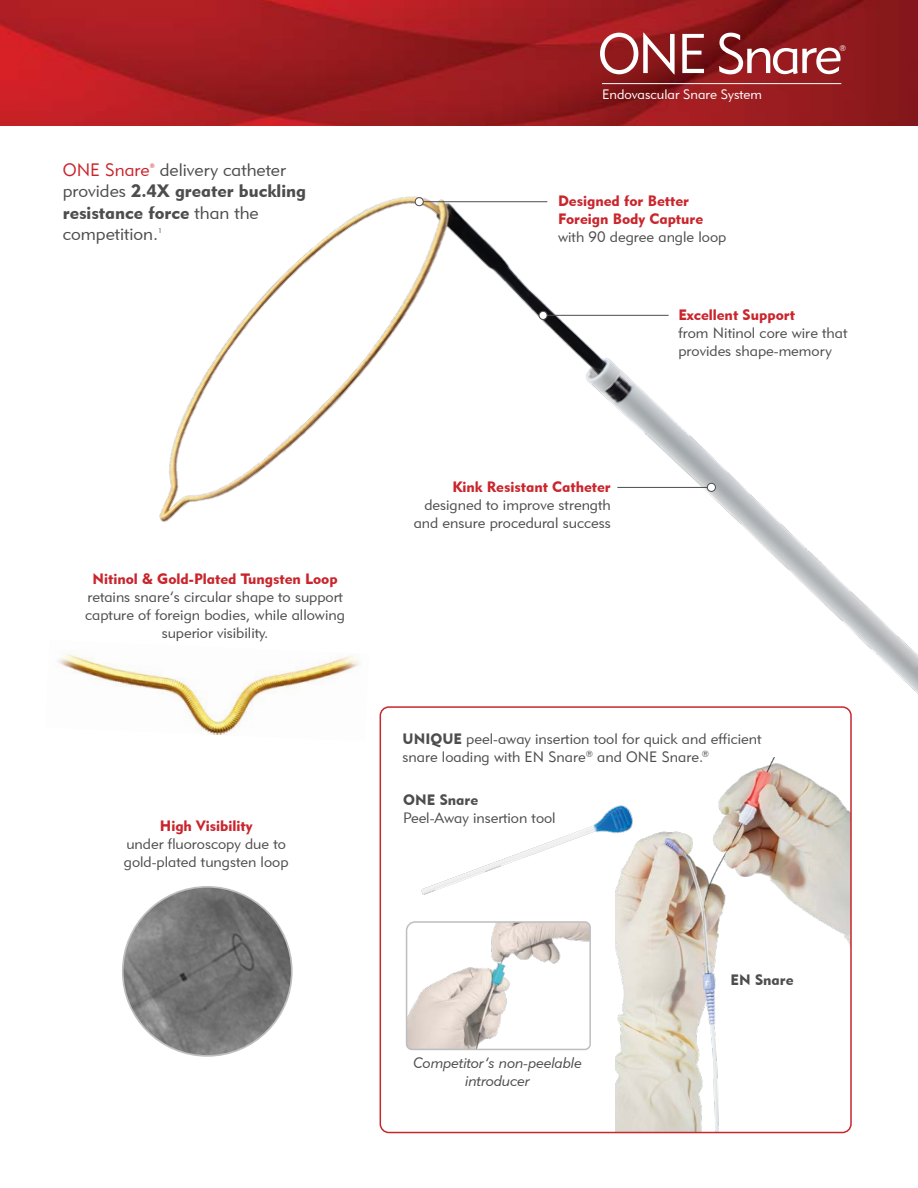
<style>
.page{position:relative;width:918px;height:1188px;background:#fff}
.page>*{position:absolute;margin:0;border:0;box-sizing:border-box;transform-origin:0 0}
.t1{font:55.35px "Geometric 415 BT Lite A";letter-spacing:-.05em;color:#fff}
.t2{font:17.85px/21.5px "Geometric 415 BT Black A";color:#4d4d4f}
.t3{font:17.85px "Geometric 415 BT Lite A";color:#4d4d4f}
.t4{font:17.85px "Geometric 415 BT Lite A";color:#c9252c}
.t5{font:15px/18px "Geometric 415 BT Lite A";color:#4d4d4f}
.t6{font:15px/18px "Geometric 415 BT Black A";color:#c9252c}
.t7{font:15px/18px "Geometric 415 BT Lite Italic A";color:#4d4d4f;text-align:center}
.t8{font:15px "Geometric 415 BT Black A";color:#4d4d4f}
.t9{font:13.65px "Geometric 415 BT Lite A";color:#fff}
.t10{font:8.1px "Geometric 415 BT Lite A";color:#fff}
.t11{font:7.05px "Geometric 415 BT Lite A";color:#4d4d4f}
.t12{font:6.15px "Geometric 415 BT Lite A";color:#c9252c}
.s1{font-family:"Geometric 415 BT Lite A"}
.s2{font-family:"Geometric 415 BT Black A"}
</style>
<div class="page">
<img style="left:0;top:0;width:918px;height:60px">
<img style="left:0;top:60px;width:918px;height:1074px">
<hr style="left:602px;top:83px;width:239px;height:1px;background:#fff">
<img style="left:615px;top:757px;width:235px;height:376px">
<img style="left:45px;top:640px;width:324px;height:101px">
<div style="left:380px;top:706px;width:472px;height:427px;border:2px solid #c9252c;border-radius:9px"></div>
<img style="left:123px;top:887px;width:169px;height:169px;border-radius:85px">
<hr style="left:419px;top:201px;width:128px;height:1px;background:#4d4d4f">
<div style="left:415px;top:198px;width:8px;height:8px;background:#fff;border-radius:50%"></div>
<div style="left:415px;top:197px;width:9px;height:9px;border:1px solid #4d4d4f;border-radius:50%"></div>
<hr style="left:543px;top:315px;width:126px;height:1px;background:#4d4d4f">
<div style="left:539px;top:311px;width:8px;height:8px;background:#fff;border-radius:50%"></div>
<div style="left:539px;top:311px;width:9px;height:9px;border:1px solid #4d4d4f;border-radius:50%"></div>
<hr style="left:617px;top:487px;width:95px;height:1px;background:#4d4d4f">
<div style="left:707px;top:483px;width:8px;height:8px;background:#fff;border-radius:50%"></div>
<div style="left:707px;top:483px;width:9px;height:9px;border:1px solid #4d4d4f;border-radius:50%"></div>
<img style="left:403px;top:785px;width:244px;height:139px">
<svg style="left:405px;top:921px;width:187px;height:130px"></svg>
<p class="t4" style="left:63px;top:158px;width:88px">ONE Snare</p>
<p class="t12" style="left:150px;top:162px;width:7px">®</p>
<p class="t3" style="left:160px;top:158px;width:127px">delivery catheter</p>
<p class="t2" style="left:63px;top:180px;width:245px"><span class="s1">provides</span> 2.4X greater buckling resistance force <span class="s1">than the</span></p>
<p class="t3" style="left:63px;top:223px;width:97px">competition.</p>
<p class="t11" style="left:158px;top:226px;width:5px">1</p>
<p class="t6" style="left:92px;top:570px;width:247px">Nitinol &amp; Gold-Plated Tungsten Loop</p>
<p class="t5" style="left:85px;top:588px;width:261px;text-align:center">retains snare’s circular shape to support capture of foreign bodies, while allowing superior visibility.</p>
<p class="t6" style="left:160px;top:817px;width:94px">High Visibility</p>
<p class="t5" style="left:124px;top:835px;width:166px">under fluoroscopy due to gold-plated tungsten loop</p>
<h1 class="t1" style="left:598px;top:20px;width:246px">ONE Snare</h1>
<p class="t10" style="left:840px;top:43px;width:8px">®</p>
<p class="t9" style="left:602px;top:86px;width:161px">Endovascular Snare System</p>
<p class="t6" style="left:558px;top:191px;width:147px">Designed for Better<br>Foreign Body Capture</p>
<p class="t5" style="left:558px;top:227px;width:170px">with 90 degree angle loop</p>
<p class="t6" style="left:452px;top:478px;width:160px">Kink Resistant Catheter</p>
<p class="t5" style="left:414px;top:496px;width:199px;text-align:right">designed to improve strength and ensure procedural success</p>
<p class="t6" style="left:678px;top:306px;width:118px">Excellent Support</p>
<p class="t5" style="left:678px;top:324px;width:171px">from Nitinol core wire that provides shape-memory</p>
<p class="t5" style="left:403px;top:730px;width:360px"><span class="s2">UNIQUE</span> peel-away insertion tool for quick and efficient snare loading with EN Snare<sup>®</sup> and ONE Snare.<sup>®</sup></p>
<p class="t8" style="left:403px;top:790px;width:76px">ONE Snare</p>
<p class="t5" style="left:403px;top:808px;width:154px">Peel-Away insertion tool</p>
<p class="t7" style="left:414px;top:1053px;width:170px">Competitor’s non-peelable introducer</p>
<p class="t8" style="left:731px;top:970px;width:65px">EN Snare</p>
</div>
